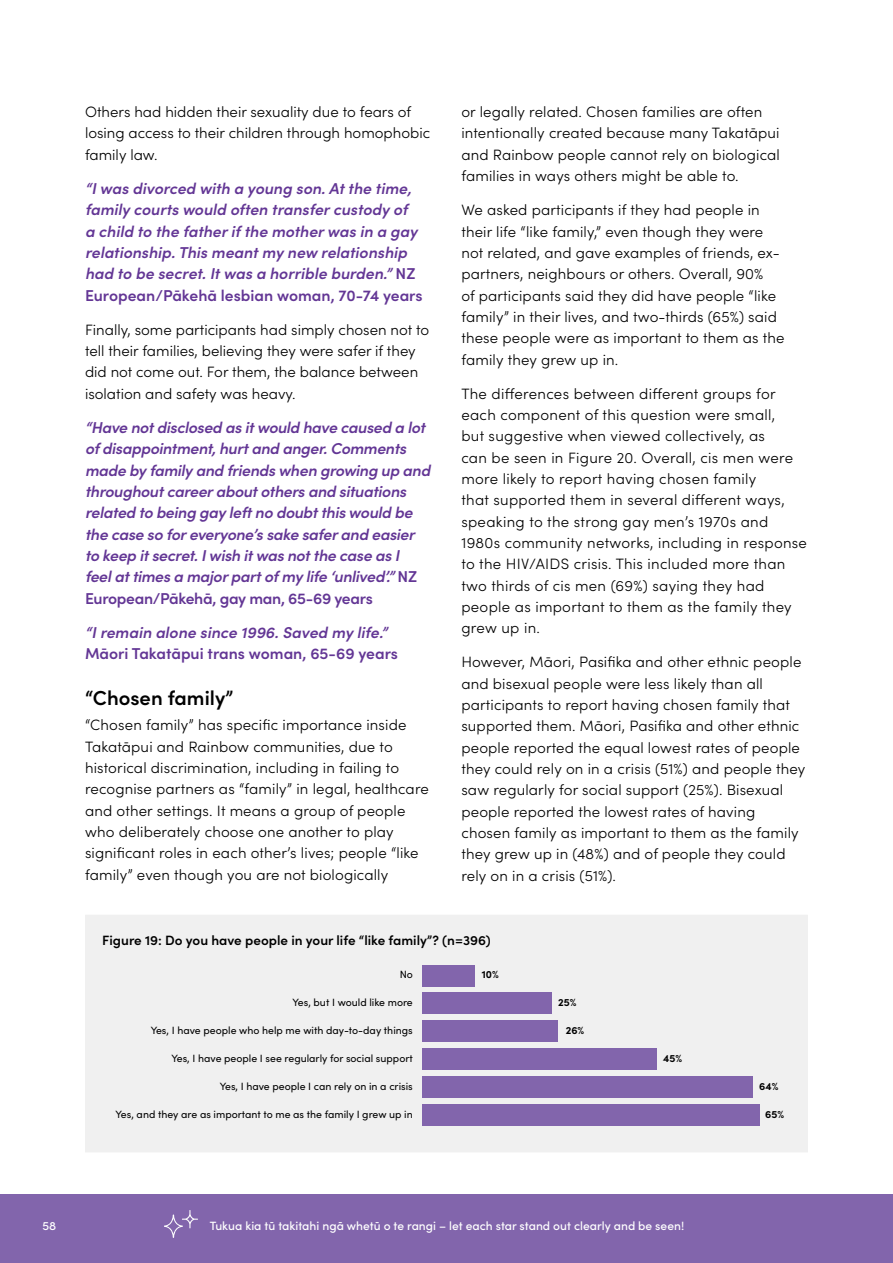
<style>
.page{position:relative;width:893px;height:1263px;background:#fff}
.page>*{position:absolute;margin:0;border:0;box-sizing:border-box;transform-origin:0 0}
.t1{font:600 20.25px "Sofia Pro";color:#000}
.t2{font:italic 600 15.75px/21.3px "Sofia Pro";letter-spacing:-.02em;color:#633695}
.t3{font:italic 600 15.75px/21.3px "Sofia Pro";color:#633695}
.t4{font:600 15.75px "Sofia Pro";color:#633695}
.t5{font:300 15px/21.3px "Sofia Pro";letter-spacing:.01em;color:#000}
.t6{font:600 13.5px "Sofia Pro";color:#000}
.t7{font:500 12px "Sofia Pro";color:#fff}
.t8{font:10.5px "Sofia Pro";color:#000}
.t9{font:700 10.5px "Sofia Pro";color:#000}
.s1{font-style:normal}
</style>
<div class="page">
<div style="left:0;top:1194px;width:893px;height:69px;background:#8265ac"></div>
<svg style="left:164px;top:1210px;width:34px;height:28px"></svg>
<div style="left:85px;top:915px;width:723px;height:237px;background:#f0f0f0"></div>
<div style="left:422px;top:965px;width:53px;height:21px;background:#8265ac"></div>
<div style="left:422px;top:993px;width:130px;height:21px;background:#8265ac"></div>
<div style="left:422px;top:1021px;width:135px;height:21px;background:#8265ac"></div>
<div style="left:422px;top:1049px;width:235px;height:21px;background:#8265ac"></div>
<div style="left:422px;top:1076px;width:331px;height:22px;background:#8265ac"></div>
<div style="left:422px;top:1104px;width:337px;height:22px;background:#8265ac"></div>
<p class="t5" style="left:85px;top:100px;width:347px">Others had hidden their sexuality due to fears of losing access to their children through homophobic family law.</p>
<p class="t3" style="left:85px;top:177px;width:339px">“I was divorced with a young son. At the time, family courts would often transfer custody of<br>a child to the father if the mother was in a gay relationship. This meant my new relationship had to be secret. It was a horrible burden.” <span class="s1">NZ European/Pākehā lesbian woman, 70-74 years</span></p>
<p class="t5" style="left:85px;top:318px;width:346px">Finally, some participants had simply chosen not to tell their families, believing they were safer if they did not come out. For them, the balance between isolation and safety was heavy.</p>
<p class="t2" style="left:85px;top:416px;width:347px">“Have not disclosed as it would have caused a lot of disappointment, hurt and anger. Comments made by family and friends when growing up and throughout career about others and situations related to being gay left no doubt this would be the case so for everyone’s sake safer and easier to keep it secret. I wish it was not the case as I<br>feel at times a major part of my life ‘unlived’.” <span class="s1">NZ European/Pākehā, gay man, 65-69 years</span></p>
<p class="t3" style="left:85px;top:620px;width:304px">“I remain alone since 1996. Saved my life.”</p>
<p class="t4" style="left:85px;top:642px;width:314px">Māori Takatāpui trans woman, 65-69 years</p>
<h1 class="t1" style="left:85px;top:682px;width:150px">“Chosen family”</h1>
<p class="t5" style="left:85px;top:714px;width:345px">“Chosen family” has specific importance inside Takatāpui and Rainbow communities, due to historical discrimination, including in failing to recognise partners as “family” in legal, healthcare and other settings. It means a group of people who deliberately choose one another to play significant roles in each other’s lives; people “like family” even though you are not biologically</p>
<p class="t5" style="left:461px;top:100px;width:320px">or legally related. Chosen families are often intentionally created because many Takatāpui and Rainbow people cannot rely on biological families in ways others might be able to.</p>
<p class="t5" style="left:461px;top:198px;width:325px">We asked participants if they had people in their life “like family,” even though they were not related, and gave examples of friends, ex&shy;partners, neighbours or others. Overall, 90%<br>of participants said they did have people “like family” in their lives, and two-thirds (65%) said these people were as important to them as the family they grew up in.</p>
<p class="t5" style="left:461px;top:382px;width:347px">The differences between different groups for each component of this question were small,<br>but suggestive when viewed collectively, as<br>can be seen in Figure 20. Overall, cis men were more likely to report having chosen family<br>that supported them in several different ways, speaking to the strong gay men’s 1970s and 1980s community networks, including in response to the HIV/AIDS crisis. This included more than two thirds of cis men (69%) saying they had people as important to them as the family they grew up in.</p>
<p class="t5" style="left:461px;top:651px;width:345px">However, Māori, Pasifika and other ethnic people and bisexual people were less likely than all participants to report having chosen family that supported them. Māori, Pasifika and other ethnic people reported the equal lowest rates of people they could rely on in a crisis (51%) and people they saw regularly for social support (25%). Bisexual people reported the lowest rates of having chosen family as important to them as the family they grew up in (48%) and of people they could rely on in a crisis (51%).</p>
<p class="t6" style="left:102px;top:930px;width:390px">Figure 19: Do you have people in your life “like family”? (n=396)</p>
<p class="t9" style="left:482px;top:966px;width:19px">10%</p>
<p class="t8" style="left:400px;top:966px;width:15px">No</p>
<p class="t8" style="left:293px;top:994px;width:122px">Yes, but I would like more</p>
<p class="t8" style="left:151px;top:1022px;width:264px">Yes, I have people who help me with day-to-day things</p>
<p class="t8" style="left:171px;top:1050px;width:243px">Yes, I have people I see regularly for social support</p>
<p class="t8" style="left:220px;top:1078px;width:195px">Yes, I have people I can rely on in a crisis</p>
<p class="t8" style="left:116px;top:1106px;width:299px">Yes, and they are as important to me as the family I grew up in</p>
<p class="t9" style="left:558px;top:994px;width:20px">25%</p>
<p class="t9" style="left:566px;top:1022px;width:20px">26%</p>
<p class="t9" style="left:663px;top:1050px;width:20px">45%</p>
<p class="t7" style="left:43px;top:1217px;width:15px">58</p>
<p class="t7" style="left:210px;top:1217px;width:476px">Tukua kia tū takitahi ngā whetū o te rangi – let each star stand out clearly and be seen!</p>
<p class="t9" style="left:759px;top:1078px;width:21px">64%</p>
<p class="t9" style="left:765px;top:1106px;width:20px">65%</p>
</div>
